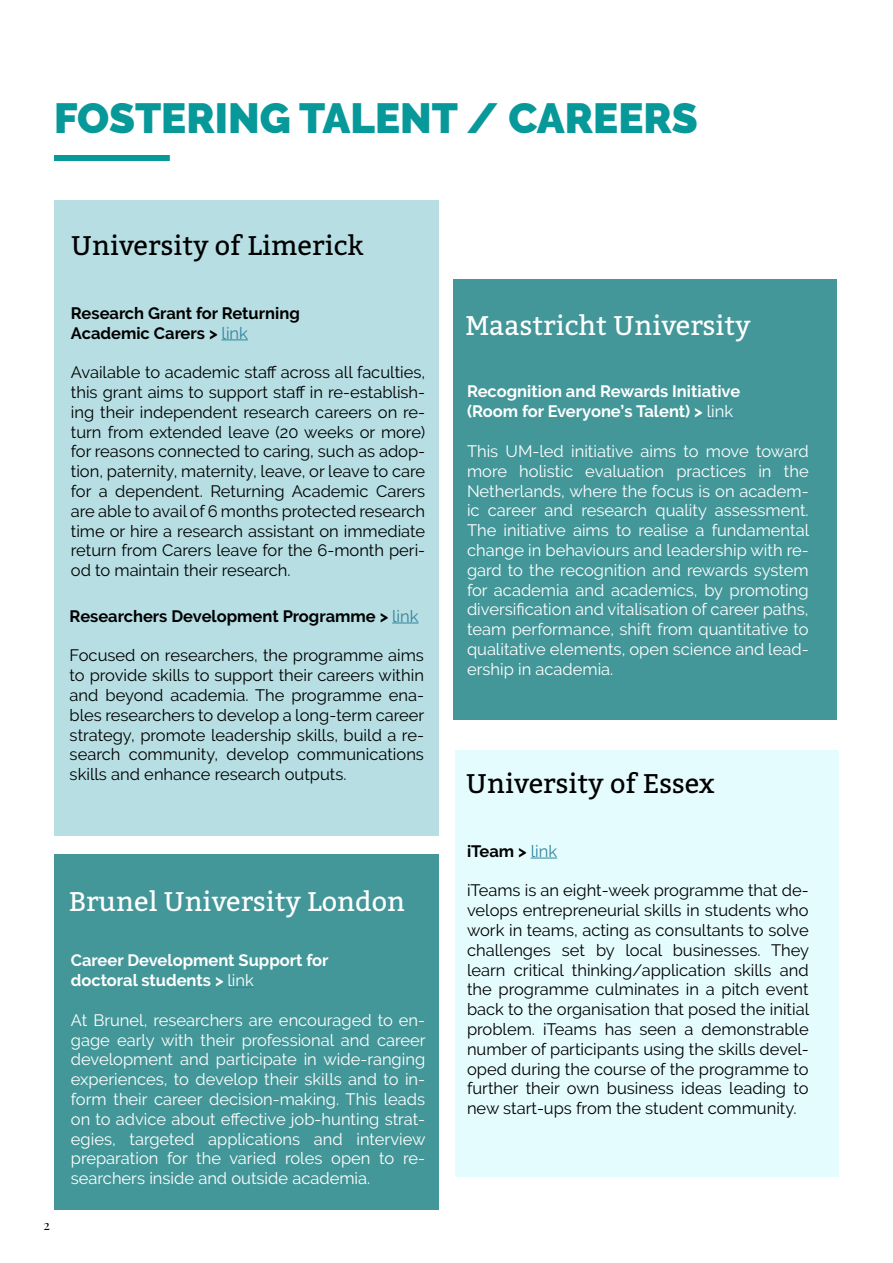
<style>
.page{position:relative;width:893px;height:1263px;background:#fff}
.page>*{position:absolute;margin:0;border:0;box-sizing:border-box;transform-origin:0 0}
.t1{font:900 42px "Raleway";color:#07989a}
.t2{font:27px "Bitter";color:#fff}
.t3{font:27px "Bitter";color:#000}
.t4{font:16.5px/19.8px "Raleway";color:#000;text-align:justify}
.t5{font:16.5px/19.8px "Raleway";color:#fff;text-align:justify}
.t6{font:700 16.5px/19.8px "Raleway";color:#fff}
.t7{font:700 16.5px/19.8px "Raleway";color:#000}
.t8{font:13.5px "Playfair Display";color:#000}
.s1{font-weight:400;color:#33849b}
.s2{font-weight:400}
</style>
<div class="page">
<div style="left:456px;top:750px;width:383px;height:427px;background:#e5fcff"></div>
<div style="left:54px;top:200px;width:384px;height:636px;background:#b6dee3"></div>
<div style="left:54px;top:155px;width:116px;height:6px;background:#07989a"></div>
<svg style="left:221px;top:339px;width:27px;height:1px"></svg>
<svg style="left:392px;top:622px;width:27px;height:1px"></svg>
<div style="left:54px;top:855px;width:384px;height:355px;background:#439799"></div>
<div style="left:453px;top:279px;width:384px;height:441px;background:#439799"></div>
<svg style="left:228px;top:987px;width:26px;height:1px"></svg>
<svg style="left:707px;top:418px;width:26px;height:1px"></svg>
<svg style="left:531px;top:858px;width:26px;height:1px"></svg>
<h1 class="t1" style="left:54px;top:94px;width:645px">FOSTERING TALENT / CAREERS</h1>
<h2 class="t3" style="left:71px;top:228px;width:294px">University of Limerick</h2>
<p class="t7" style="left:71px;top:303px;width:230px">Research Grant for Returning<br>Academic Carers &gt; <span class="s1">link</span></p>
<p class="t4" style="left:71px;top:362px;width:356px">Available to academic staff across all faculties, this grant aims to support staff in re-establish&shy;ing their independent research careers on re&shy;turn from extended leave (20 weeks or more) for reasons connected to caring, such as adop&shy;tion, paternity, maternity, leave, or leave to care for a dependent. Returning Academic Carers are able to avail of 6 months protected research time or hire a research assistant on immediate return from Carers leave for the 6-month peri&shy;od to maintain their research.</p>
<p class="t7" style="left:70px;top:606px;width:350px">Researchers Development Programme &gt; <span class="s1">link</span></p>
<p class="t4" style="left:70px;top:646px;width:356px">Focused on researchers, the programme aims to provide skills to support their careers within and beyond academia. The programme ena&shy;bles researchers to develop a long-term career strategy, promote leadership skills, build a re&shy;search community, develop communications skills and enhance research outputs.</p>
<p class="t8" style="left:44px;top:1214px;width:8px">2</p>
<h2 class="t2" style="left:69px;top:885px;width:337px">Brunel University London</h2>
<p class="t6" style="left:71px;top:951px;width:259px">Career Development Support for doctoral students &gt; <span class="s2">link</span></p>
<p class="t5" style="left:71px;top:1010px;width:356px">At Brunel, researchers are encouraged to en&shy;gage early with their professional and career development and participate in wide-ranging experiences, to develop their skills and to in&shy;form their career decision-making. This leads on to advice about effective job-hunting strat&shy;egies, targeted applications and interview preparation for the varied roles open to re&shy;searchers inside and outside academia.</p>
<h2 class="t2" style="left:465px;top:308px;width:287px">Maastricht University</h2>
<p class="t6" style="left:467px;top:382px;width:275px">Recognition and Rewards Initiative (Room for Everyone’s Talent) &gt; <span class="s2">link</span></p>
<p class="t5" style="left:467px;top:441px;width:344px">This UM-led initiative aims to move toward more holistic evaluation practices in the Netherlands, where the focus is on academ&shy;ic career and research quality assessment.<br>The initiative aims to realise a fundamental change in behaviours and leadership with re&shy;gard to the recognition and rewards system for academia and academics, by promoting diversification and vitalisation of career paths, team performance, shift from quantitative to qualitative elements, open science and lead&shy;ership in academia.</p>
<h2 class="t3" style="left:466px;top:766px;width:250px">University of Essex</h2>
<p class="t7" style="left:467px;top:841px;width:92px">iTeam &gt; <span class="s1">link</span></p>
<p class="t4" style="left:467px;top:881px;width:344px">iTeams is an eight-week programme that de&shy;velops entrepreneurial skills in students who work in teams, acting as consultants to solve challenges set by local businesses. They learn critical thinking/application skills and the programme culminates in a pitch event back to the organisation that posed the initial problem. iTeams has seen a demonstrable number of participants using the skills devel&shy;oped during the course of the programme to further their own business ideas leading to new start-ups from the student community.</p>
</div>
